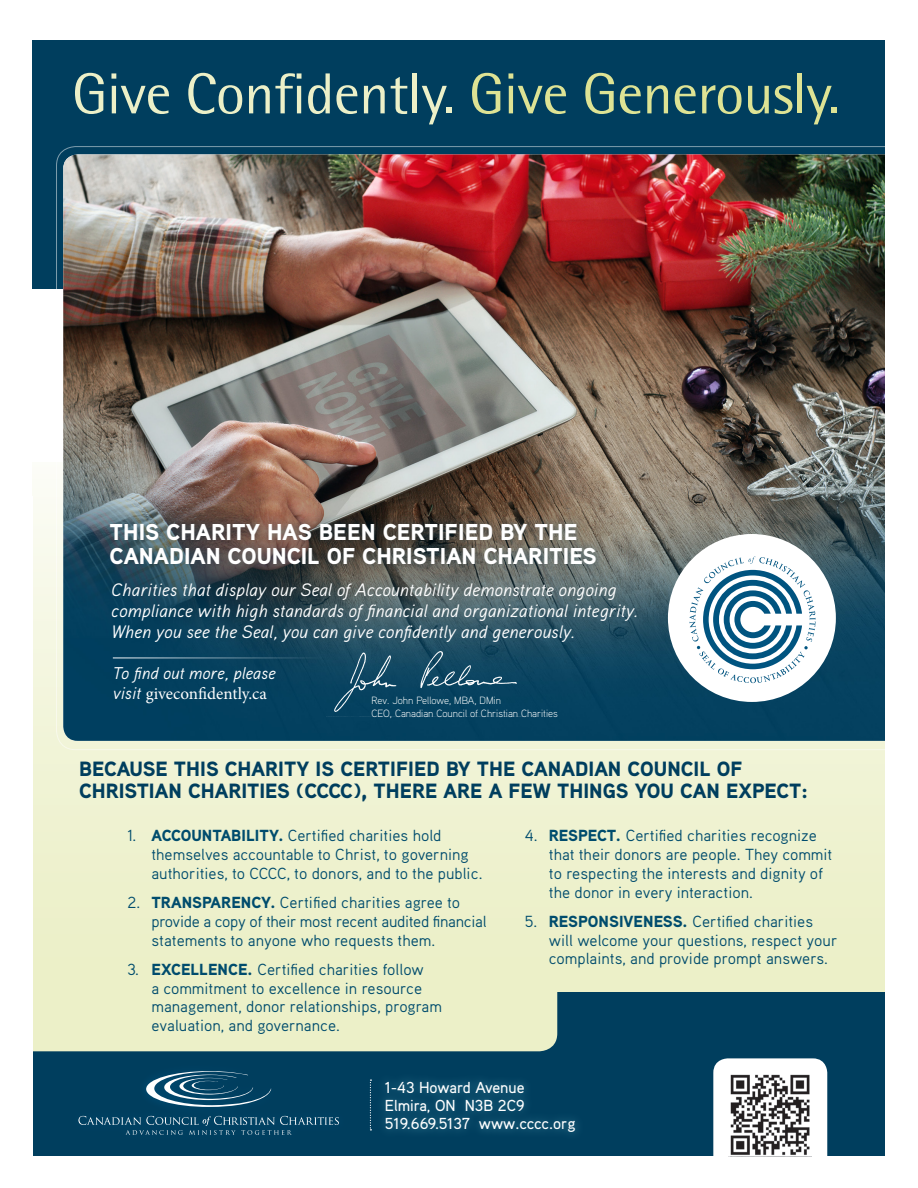
<style>
.page{position:relative;width:918px;height:1188px;background:#fff}
.page>*{position:absolute;margin:0;border:0;box-sizing:border-box;transform-origin:0 0}
.t1{font:57.9px "Rotis Semi Sans Std";letter-spacing:-.01em;color:#ecf0c8}
.t2{font:900 22.95px/24.8px "Aaux Pro";color:#fff}
.t3{font:900 20.7px/22.5px "Aaux Pro";color:#003e5e}
.t4{font:italic 18px/20.9px "Aaux Pro";color:#fff}
.t5{font:16.95px "Minion Pro";color:#fff}
.t6{font:italic 16.95px "Aaux Pro";color:#fff}
.t7{font:16.05px/18.8px "Aaux Pro";color:#004c6d}
.t8{font:500 15.9px "Aaux Pro";color:#fff}
.t9{font:300 10.5px "Aaux Pro";color:#fff}
.s1{color:#dee394}
.s2{font-family:"Aaux Pro";font-style:italic}
.s3{font-weight:900}
</style>
<div class="page">
<div style="left:32px;top:415px;width:854px;height:578px;background:#ecf0c8"></div>
<div style="left:32px;top:993px;width:854px;height:163px;background:#003e5e"></div>
<svg style="left:78px;top:1116px;width:261px;height:19px"></svg>
<svg style="left:146px;top:1071px;width:125px;height:36px"></svg>
<div style="left:713px;top:1058px;width:114px;height:125px;background:#fff;border-radius:14px"></div>
<img style="left:730px;top:1074px;width:80px;height:81px">
<div style="left:32px;top:40px;width:854px;height:316px;background:#003e5e"></div>
<div style="left:0;top:290px;width:918px;height:172px;background:#fff"></div>
<svg style="left:56px;top:146px;width:830px;height:604px"></svg>
<img style="left:63px;top:154px;width:823px;height:587px">
<hr style="left:113px;top:657px;width:209px;height:2px;background:#d4dfe5">
<div style="left:376px;top:1073px;width:208px;height:68px;background:#074666"></div>
<div style="left:101px;top:514px;width:504px;height:60px;background:#003e5e;opacity:.45"></div>
<img style="left:327px;top:645px;width:196px;height:71px">
<div style="left:32px;top:985px;width:525px;height:66px;background:#ecf0c8"></div>
<svg style="left:370px;top:1080px;width:1px;height:50px"></svg>
<div style="left:668px;top:534px;width:168px;height:168px;background:#fff;border-radius:50%"></div>
<svg style="left:689px;top:556px;width:127px;height:127px"></svg>
<p class="t1" style="left:72px;top:60px;width:769px">Give Confidently. <span class="s1">Give Generously.</span></p>
<p class="t2" style="left:110px;top:519px;width:489px">THIS CHARITY HAS BEEN CERTIFIED BY THE<br>CANADIAN COUNCIL OF CHRISTIAN CHARITIES</p>
<p class="t4" style="left:111px;top:579px;width:528px">Charities that display our Seal of Accountability demonstrate ongoing compliance with high standards of financial and organizational integrity.<br>When you see the Seal, you can give confidently and generously.</p>
<p class="t6" style="left:113px;top:662px;width:165px">To find out more, please</p>
<p class="t5" style="left:113px;top:682px;width:156px"><span class="s2">visit</span> giveconfidently.ca</p>
<p class="t9" style="left:372px;top:694px;width:131px">Rev. John Pellowe, MBA, DMin</p>
<p class="t9" style="left:372px;top:706px;width:188px">CEO, Canadian Council of Christian Charities</p>
<p class="t3" style="left:79px;top:757px;width:730px">BECAUSE THIS CHARITY IS CERTIFIED BY THE CANADIAN COUNCIL OF<br>CHRISTIAN CHARITIES (CCCC), THERE ARE A FEW THINGS YOU CAN EXPECT:</p>
<p class="t7" style="left:151px;top:826px;width:333px;text-indent:-24px">1. <span class="s3">ACCOUNTABILITY.</span> Certified charities hold themselves accountable to Christ, to governing authorities, to CCCC, to donors, and to the public.</p>
<p class="t7" style="left:151px;top:893px;width:337px;text-indent:-24px">2. <span class="s3">TRANSPARENCY.</span> Certified charities agree to provide a copy of their most recent audited financial statements to anyone who requests them.</p>
<p class="t7" style="left:151px;top:960px;width:292px;text-indent:-24px">3. <span class="s3">EXCELLENCE.</span> Certified charities follow<br>a commitment to excellence in resource management, donor relationships, program evaluation, and governance.</p>
<p class="t7" style="left:549px;top:826px;width:285px;text-indent:-24px">4. <span class="s3">RESPECT.</span> Certified charities recognize that their donors are people. They commit to respecting the interests and dignity of the donor in every interaction.</p>
<p class="t7" style="left:549px;top:912px;width:290px;text-indent:-24px">5. <span class="s3">RESPONSIVENESS.</span> Certified charities will welcome your questions, respect your complaints, and provide prompt answers.</p>
<p class="t8" style="left:385px;top:1077px;width:141px">1-43 Howard Avenue</p>
<p class="t8" style="left:385px;top:1095px;width:141px">Elmira, ON N3B 2C9</p>
<p class="t8" style="left:385px;top:1113px;width:192px">519.669.5137 www.cccc.org</p>
</div>
